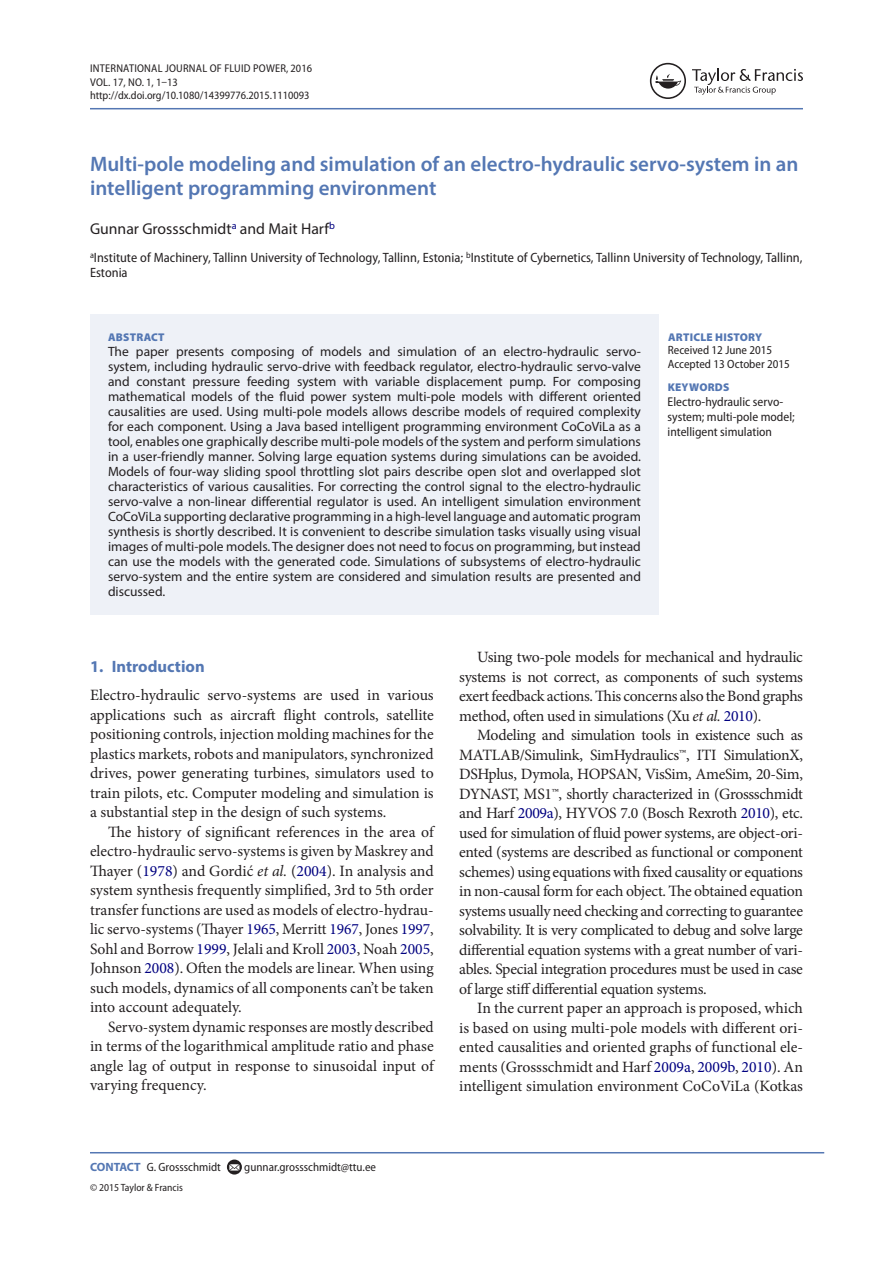
<style>
.page{position:relative;width:893px;height:1263px;background:#fff}
.page>*{position:absolute;margin:0;border:0;box-sizing:border-box;transform-origin:0 0}
.t1{font:600 21px/24px "Myriad Pro";color:#5477b3}
.t2{font:700 16.5px "Myriad Pro";color:#5477b3}
.t3{font:15.75px/19.5px "Minion Pro";letter-spacing:-.01em;color:#231f20;text-align:justify}
.t4{font:15.75px "Myriad Pro";color:#231f20}
.t5{font:13.5px/15px "Myriad Pro";color:#231f20;text-align:justify}
.t6{font:semi-condensed 13.5px/15px "Myriad Pro";color:#231f20}
.t7{font:semi-condensed 12.75px/15px "Myriad Pro";color:#231f20}
.t8{font:semi-condensed 12px/13.5px "Myriad Pro";color:#231f20}
.t9{font:semi-condensed 11.25px/13.5px "Myriad Pro";color:#231f20}
.t10{font:900 11.25px "Myriad Pro";letter-spacing:.02em;color:#5477b3}
.t11{font:semi-condensed 10.5px "Myriad Pro";color:#231f20}
.s1{color:#000080}
.s2{font-style:italic}
.s3{font-weight:700;font-stretch:normal;color:#5477b3}
</style>
<div class="page">
<hr style="left:90px;top:108px;width:713px;height:1px;background:#5477b3">
<div style="left:90px;top:314px;width:569px;height:300px;background:#eef1f7"></div>
<hr style="left:90px;top:1152px;width:734px;height:1px;background:#5477b3">
<svg style="left:227px;top:1159px;width:15px;height:15px"></svg>
<svg style="left:229px;top:1164px;width:10px;height:6px"></svg>
<svg style="left:692px;top:69px;width:111px;height:26px"></svg>
<svg style="left:650px;top:63px;width:36px;height:36px"></svg>
<p class="t9" style="left:90px;top:62px;width:223px">International Journal of Fluid Power, 2016<br>VOL. 17, NO. 1, 1–13 http://dx.doi.org/10.1080/14399776.2015.1110093</p>
<h1 class="t1" style="left:90px;top:151px;width:710px">Multi-pole modeling and simulation of an electro-hydraulic servo-system in an intelligent programming environment</h1>
<p class="t4" style="left:90px;top:219px;width:246px">Gunnar Grossschmidt<sup>a</sup> and Mait Harf<sup>b</sup></p>
<p class="t6" style="left:90px;top:250px;width:714px"><sup>a</sup>Institute of Machinery, Tallinn University of Technology, Tallinn, Estonia; <sup>b</sup>Institute of Cybernetics, Tallinn University of Technology, Tallinn,<br>Estonia</p>
<p class="t10" style="left:108px;top:331px;width:58px">ABSTRACT</p>
<p class="t5" style="left:108px;top:344px;width:534px">The paper presents composing of models and simulation of an electro-hydraulic servo&shy;system, including hydraulic servo-drive with feedback regulator, electro-hydraulic servo-valve and constant pressure feeding system with variable displacement pump. For composing mathematical models of the fluid power system multi-pole models with different oriented causalities are used. Using multi-pole models allows describe models of required complexity for each component. Using a Java based intelligent programming environment CoCoViLa as a tool, enables one graphically describe multi-pole models of the system and perform simulations in a user-friendly manner. Solving large equation systems during simulations can be avoided.<br>Models of four-way sliding spool throttling slot pairs describe open slot and overlapped slot characteristics of various causalities. For correcting the control signal to the electro-hydraulic servo-valve a non-linear differential regulator is used. An intelligent simulation environment CoCoViLa supporting declarative programming in a high-level language and automatic program synthesis is shortly described. It is convenient to describe simulation tasks visually using visual images of multi-pole models. The designer does not need to focus on programming, but instead can use the models with the generated code. Simulations of subsystems of electro-hydraulic servo-system and the entire system are considered and simulation results are presented and discussed.</p>
<p class="t10" style="left:668px;top:331px;width:96px">ARTICLE HISTORY</p>
<p class="t8" style="left:668px;top:344px;width:123px">Received 12 June 2015<br>Accepted 13 October 2015</p>
<p class="t10" style="left:668px;top:380px;width:63px">KEYWORDS</p>
<p class="t7" style="left:668px;top:394px;width:129px">Electro-hydraulic servo&shy;system; multi-pole model; intelligent simulation</p>
<p class="t2" style="left:90px;top:655px;width:116px">1. Introduction</p>
<p class="t3" style="left:90px;top:685px;width:345px">Electro-hydraulic servo-systems are used in various applications such as aircraft flight controls, satellite positioning controls, injection molding machines for the plastics markets, robots and manipulators, synchronized drives, power generating turbines, simulators used to train pilots, etc. Computer modeling and simulation is a substantial step in the design of such systems.</p>
<p class="t3" style="left:90px;top:822px;width:345px;text-indent:18px">The history of significant references in the area of electro-hydraulic servo-systems is given by Maskrey and Thayer (<span class="s1">1978</span>) and Gordić <span class="s2">et al.</span> (<span class="s1">2004</span>). In analysis and system synthesis frequently simplified, 3rd to 5th order transfer functions are used as models of electro-hydrau&shy;lic servo-systems (Thayer <span class="s1">1965</span>, Merritt <span class="s1">1967</span>, Jones <span class="s1">1997</span>, Sohl and Borrow <span class="s1">1999</span>, Jelali and Kroll <span class="s1">2003</span>, Noah <span class="s1">2005</span>, Johnson <span class="s1">2008</span>). Often the models are linear. When using such models, dynamics of all components can’t be taken into account adequately.</p>
<p class="t3" style="left:90px;top:1017px;width:345px;text-indent:18px">Servo-system dynamic responses are mostly described in terms of the logarithmical amplitude ratio and phase angle lag of output in response to sinusoidal input of varying frequency.</p>
<p class="t3" style="left:459px;top:647px;width:345px;text-indent:18px">Using two-pole models for mechanical and hydraulic systems is not correct, as components of such systems exert feedback actions. This concerns also the Bond graphs method, often used in simulations (Xu <span class="s2">et al.</span> <span class="s1">2010</span>).</p>
<p class="t3" style="left:459px;top:725px;width:345px;text-indent:18px">Modeling and simulation tools in existence such as MATLAB/Simulink, SimHydraulics™, ITI SimulationX, DSHplus, Dymola, HOPSAN, VisSim, AmeSim, 20-Sim, DYNAST, MS1™, shortly characterized in (Grossschmidt and Harf <span class="s1">2009a</span>), HYVOS 7.0 (Bosch Rexroth <span class="s1">2010</span>), etc. used for simulation of fluid power systems, are object-ori&shy;ented (systems are described as functional or component schemes) using equations with fixed causality or equations in non-causal form for each object. The obtained equation systems usually need checking and correcting to guarantee solvability. It is very complicated to debug and solve large differential equation systems with a great number of vari&shy;ables. Special integration procedures must be used in case of large stiff differential equation systems.</p>
<p class="t3" style="left:459px;top:998px;width:345px;text-indent:18px">In the current paper an approach is proposed, which is based on using multi-pole models with different ori&shy;ented causalities and oriented graphs of functional ele&shy;ments (Grossschmidt and Harf <span class="s1">2009a</span>, <span class="s1">2009b</span>, <span class="s1">2010</span>). An intelligent simulation environment CoCoViLa (Kotkas</p>
<p class="t8" style="left:90px;top:1160px;width:132px"><span class="s3">CONTACT</span> G. Grossschmidt</p>
<p class="t8" style="left:244px;top:1160px;width:133px">gunnar.grossschmidt@ttu.ee</p>
<p class="t11" style="left:90px;top:1182px;width:94px">© 2015 Taylor &amp; Francis</p>
</div>
